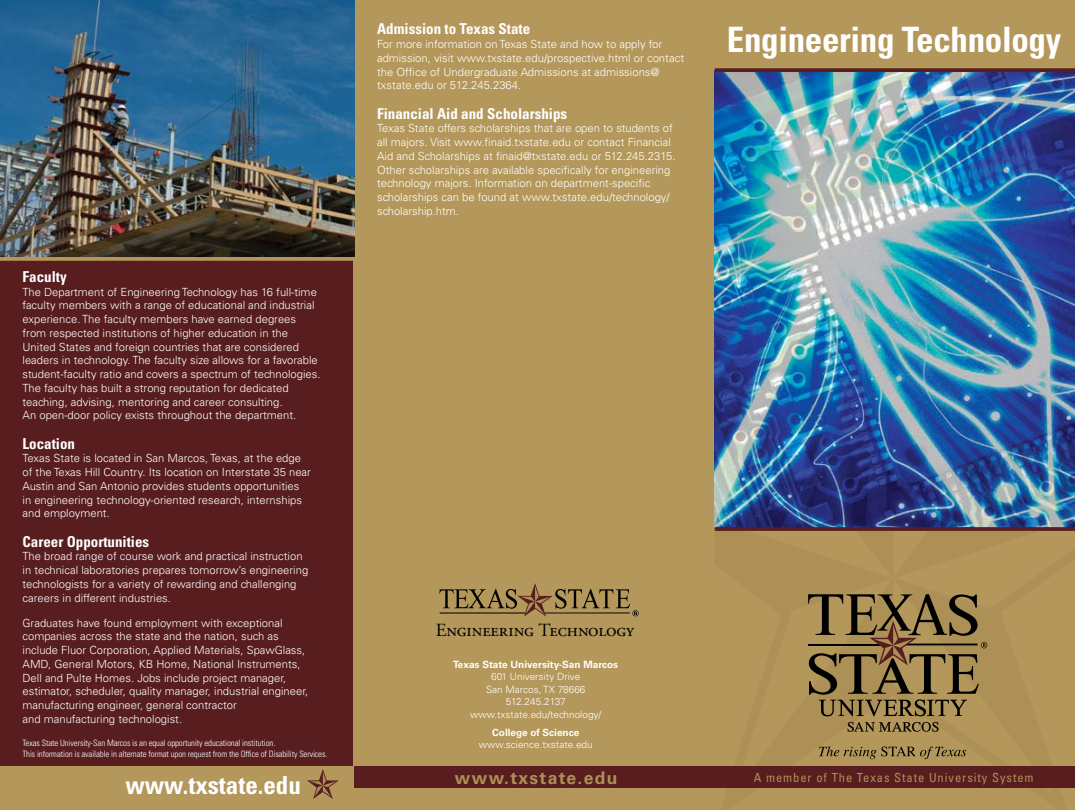
<style>
.page{position:relative;width:1075px;height:810px;background:#fff}
.page>*{position:absolute;margin:0;border:0;box-sizing:border-box;transform-origin:0 0}
.t1{font:700 condensed 35px "Univers";letter-spacing:-.01em;color:#fff}
.t2{font:700 condensed 25px "Univers";color:#fff}
.t3{font:18.5px "Adobe Garamond Regular SC";letter-spacing:-.005em;color:#000}
.t4{font:700 17.5px "Univers";letter-spacing:.075em;color:#ac9056}
.t5{font:700 condensed 15px "Univers";color:#fff}
.t6{font:condensed 12.5px "Univers";letter-spacing:.075em;color:#ac9056}
.t7{font:300 11.25px/13.8px "Univers";color:#fff}
.t8{font:300 10px/12.5px "Univers";color:#fff;text-align:center}
.t9{font:700 10px "Univers";color:#fff}
.t10{font:300 condensed 8.75px/11.2px "Univers";letter-spacing:-.01em;color:#fff}
</style>
<div class="page">
<div style="left:0;top:0;width:354px;height:810px;background:#571d1f"></div>
<div style="left:354px;top:0;width:720px;height:810px;background:#b4975a"></div>
<svg style="left:847px;top:722px;width:91px;height:10px"></svg>
<svg style="left:819px;top:746px;width:147px;height:13px"></svg>
<svg style="left:808px;top:594px;width:179px;height:122px"></svg>
<div style="left:354px;top:766px;width:720px;height:22px;background:#571d1f"></div>
<img style="left:714px;top:72px;width:360px;height:455px">
<svg style="left:714px;top:68px;width:360px;height:4px"></svg>
<hr style="left:714px;top:527px;width:360px;height:4px;background:#571d1f">
<div style="left:0;top:766px;width:354px;height:44px;background:#b4975a"></div>
<svg style="left:307px;top:769px;width:32px;height:30px"></svg>
<img style="left:0;top:0;width:354px;height:257px">
<hr style="left:0;top:257px;width:692px;height:4px;background:#b4975a">
<svg style="left:439px;top:583px;width:199px;height:33px"></svg>
<h3 class="t5" style="left:377px;top:20px;width:155px">Admission to Texas State</h3>
<p class="t7" style="left:377px;top:37px;width:308px">For more information on Texas State and how to apply for admission, visit www.txstate.edu/prospective.html or contact the Office of Undergraduate Admissions at admissions@ txstate.edu or 512.245.2364.</p>
<h3 class="t5" style="left:377px;top:104px;width:191px">Financial Aid and Scholarships</h3>
<p class="t7" style="left:377px;top:122px;width:300px">Texas State offers scholarships that are open to students of all majors. Visit www.finaid.txstate.edu or contact Financial Aid and Scholarships at finaid@txstate.edu or 512.245.2315.<br>Other scholarships are available specifically for engineering technology majors. Information on department-specific scholarships can be found at www.txstate.edu/technology/ scholarship.htm.</p>
<h3 class="t5" style="left:22px;top:267px;width:46px">Faculty</h3>
<p class="t7" style="left:22px;top:285px;width:299px">The Department of Engineering Technology has 16 full-time faculty members with a range of educational and industrial experience. The faculty members have earned degrees from respected institutions of higher education in the United States and foreign countries that are considered leaders in technology. The faculty size allows for a favorable student-faculty ratio and covers a spectrum of technologies.<br>The faculty has built a strong reputation for dedicated teaching, advising, mentoring and career consulting.<br>An open-door policy exists throughout the department.</p>
<h3 class="t5" style="left:22px;top:434px;width:54px">Location</h3>
<p class="t7" style="left:22px;top:452px;width:290px">Texas State is located in San Marcos, Texas, at the edge of the Texas Hill Country. Its location on Interstate 35 near Austin and San Antonio provides students opportunities in engineering technology-oriented research, internships and employment.</p>
<h3 class="t5" style="left:22px;top:532px;width:128px">Career Opportunities</h3>
<p class="t7" style="left:22px;top:550px;width:287px">The broad range of course work and practical instruction in technical laboratories prepares tomorrow’s engineering technologists for a variety of rewarding and challenging careers in different industries.</p>
<p class="t7" style="left:22px;top:616px;width:287px">Graduates have found employment with exceptional companies across the state and the nation, such as include Fluor Corporation, Applied Materials, SpawGlass, AMD, General Motors, KB Home, National Instruments, Dell and Pulte Homes. Jobs include project manager, estimator, scheduler, quality manager, industrial engineer, manufacturing engineer, general contractor<br>and manufacturing technologist.</p>
<h3 class="t3" style="left:436px;top:620px;width:200px">Engineering Technology</h3>
<p class="t9" style="left:453px;top:658px;width:166px">Texas State University-San Marcos</p>
<p class="t8" style="left:470px;top:670px;width:133px">601 University Drive<br>San Marcos, TX 78666<br>512.245.2137 www.txstate.edu/technology/</p>
<p class="t9" style="left:492px;top:726px;width:89px">College of Science</p>
<p class="t8" style="left:479px;top:738px;width:115px">www.science.txstate.edu</p>
<p class="t10" style="left:22px;top:737px;width:306px">Texas State University-San Marcos is an equal opportunity educational institution.<br>This information is available in alternate format upon request from the Office of Disability Services.</p>
<h2 class="t2" style="left:125px;top:770px;width:177px">www.txstate.edu</h2>
<h3 class="t4" style="left:455px;top:767px;width:164px">www.txstate.edu</h3>
<h1 class="t1" style="left:726px;top:18px;width:336px">Engineering Technology</h1>
<p class="t6" style="left:753px;top:769px;width:281px">A member of The Texas State University System</p>
</div>
